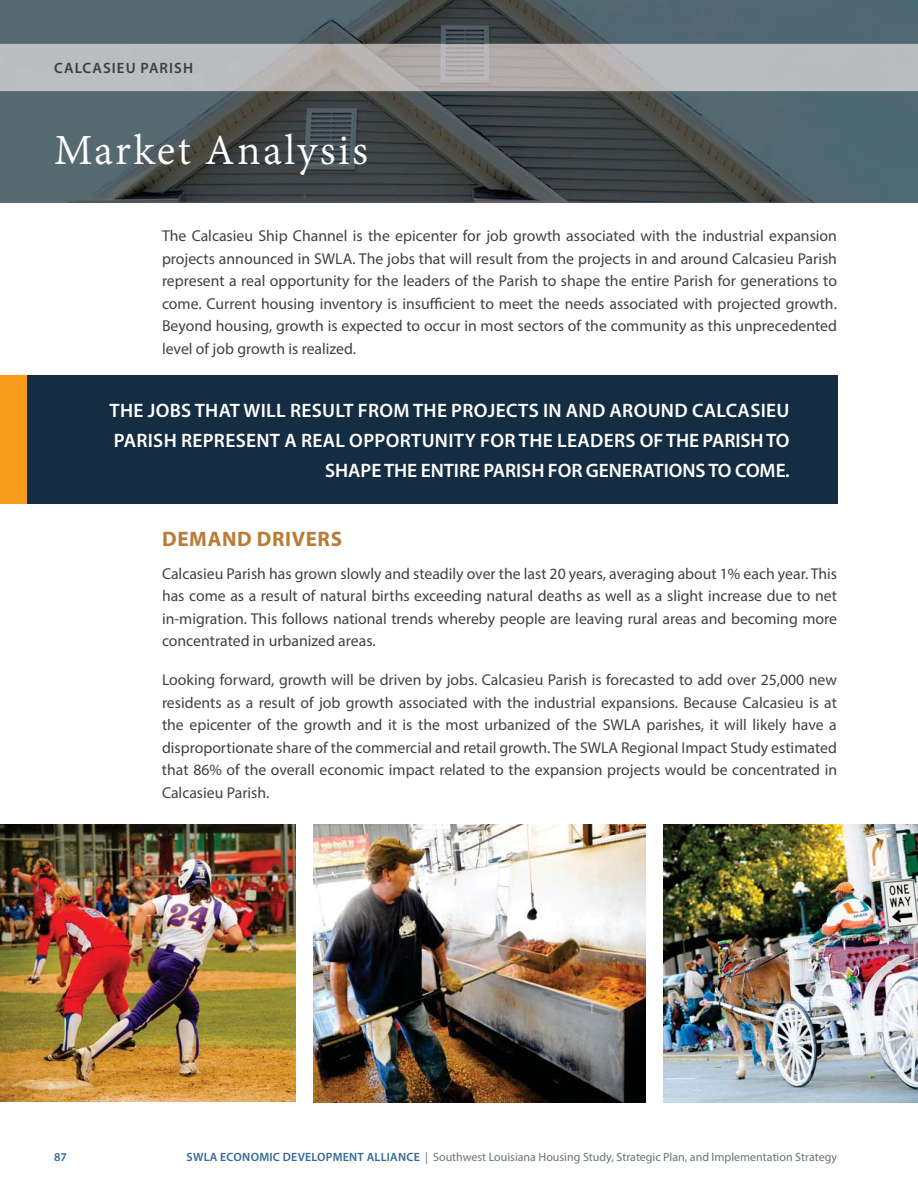
<style>
.page{position:relative;width:918px;height:1188px;background:#fff}
.page>*{position:absolute;margin:0;border:0;box-sizing:border-box;transform-origin:0 0}
.t1{font:46.5px "Adobe Devanagari";letter-spacing:.05em;color:#fff}
.t2{font:700 21px "Myriad Pro";letter-spacing:.03em;color:#b97c37}
.t3{font:600 19.5px/30px "Myriad Pro";letter-spacing:.015em;color:#fff;text-align:right}
.t4{font:15.75px/22.5px "Myriad Pro";color:#414142;text-align:justify}
.t5{font:600 15px "Myriad Pro";letter-spacing:.07em;color:#3c4041}
.t6{font:12px "Myriad Pro";color:#6a737b}
.t7{font:600 12px "Myriad Pro";color:#356998}
.s1{font-weight:600;color:#356998}
</style>
<div class="page">
<img style="left:0;top:0;width:918px;height:203px">
<img style="left:0;top:44px;width:918px;height:47px">
<img style="left:55px;top:63px;width:137px;height:10px">
<div style="left:27px;top:375px;width:810px;height:128px;background:#142d42"></div>
<div style="left:0;top:375px;width:27px;height:128px;background:#f99d1c"></div>
<img style="left:0;top:824px;width:296px;height:278px">
<img style="left:313px;top:824px;width:333px;height:278px">
<img style="left:663px;top:824px;width:255px;height:278px">
<p class="t5" style="left:54px;top:62px;width:140px">CALCASIEU PARISH</p>
<h1 class="t1" style="left:54px;top:120px;width:316px">Market Analysis</h1>
<p class="t4" style="left:162px;top:226px;width:677px">The Calcasieu Ship Channel is the epicenter for job growth associated with the industrial expansion projects announced in SWLA. The jobs that will result from the projects in and around Calcasieu Parish represent a real opportunity for the leaders of the Parish to shape the entire Parish for generations to come. Current housing inventory is insufficient to meet the needs associated with projected growth.<br>Beyond housing, growth is expected to occur in most sectors of the community as this unprecedented level of job growth is realized.</p>
<p class="t3" style="left:110px;top:396px;width:682px">THE JOBS THAT WILL RESULT FROM THE PROJECTS IN AND AROUND CALCASIEU<br>PARISH REPRESENT A REAL OPPORTUNITY FOR THE LEADERS OF THE PARISH TO<br>SHAPE THE ENTIRE PARISH FOR GENERATIONS TO COME.</p>
<h2 class="t2" style="left:162px;top:527px;width:181px">DEMAND DRIVERS</h2>
<p class="t4" style="left:162px;top:563px;width:677px">Calcasieu Parish has grown slowly and steadily over the last 20 years, averaging about 1% each year. This has come as a result of natural births exceeding natural deaths as well as a slight increase due to net in-migration. This follows national trends whereby people are leaving rural areas and becoming more concentrated in urbanized areas.</p>
<p class="t4" style="left:162px;top:670px;width:677px">Looking forward, growth will be driven by jobs. Calcasieu Parish is forecasted to add over 25,000 new residents as a result of job growth associated with the industrial expansions. Because Calcasieu is at the epicenter of the growth and it is the most urbanized of the SWLA parishes, it will likely have a disproportionate share of the commercial and retail growth. The SWLA Regional Impact Study estimated that 86% of the overall economic impact related to the expansion projects would be concentrated in Calcasieu Parish.</p>
<p class="t7" style="left:54px;top:1152px;width:14px">87</p>
<p class="t6" style="left:187px;top:1152px;width:652px"><span class="s1">SWLA ECONOMIC DEVELOPMENT ALLIANCE</span> | Southwest Louisiana Housing Study, Strategic Plan, and Implementation Strategy</p>
</div>
